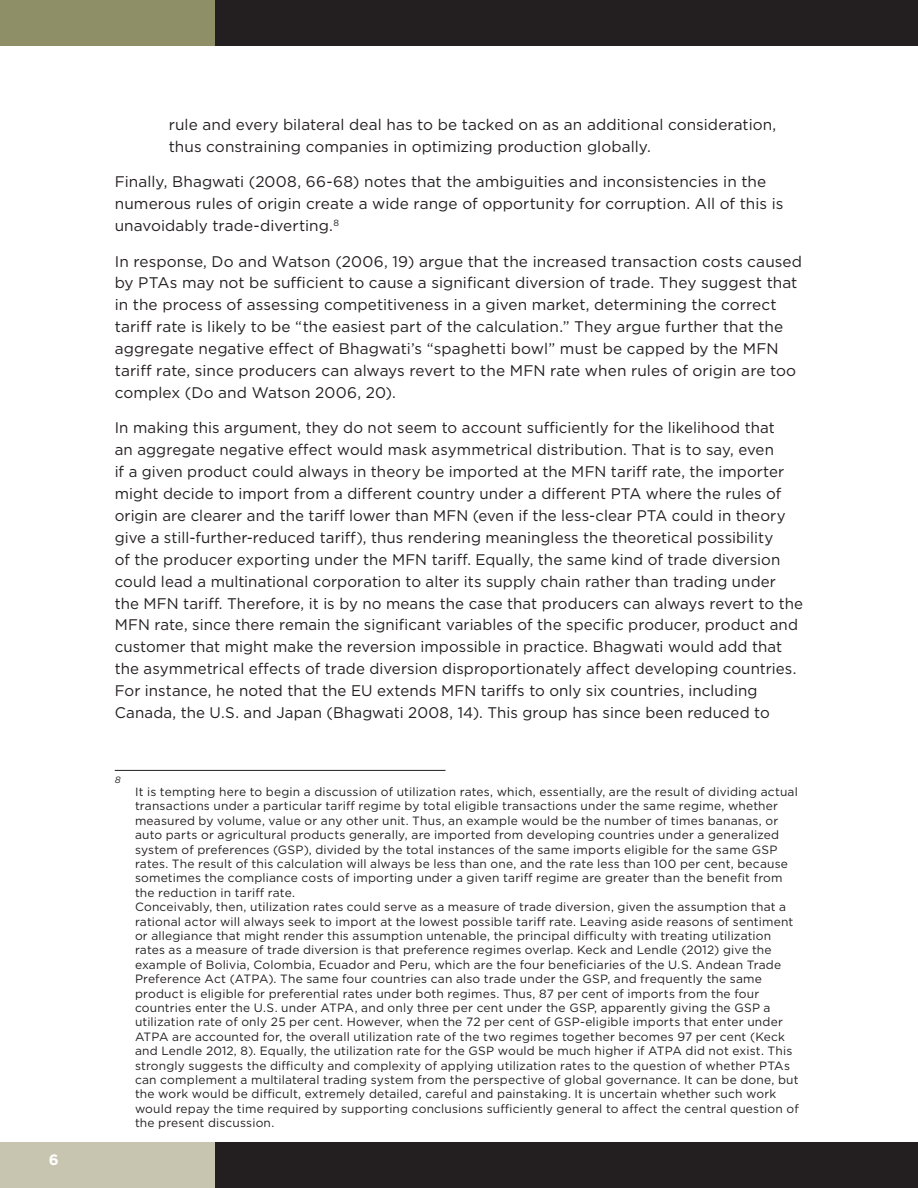
<style>
.page{position:relative;width:918px;height:1188px;background:#fff}
.page>*{position:absolute;margin:0;border:0;box-sizing:border-box;transform-origin:0 0}
.Body{font:15.3px/21.9px "Gotham";letter-spacing:.005em;color:#231f20}
.Body_-_Indent{font:15.3px/21.9px "Gotham";letter-spacing:.005em;color:#231f20}
.t1{font:700 15px "Gotham";color:#fff}
.Footnote{font:12px/14.4px "Gotham";letter-spacing:.015em;color:#231f20}
.Footnote-2{font:italic 9.15px "Gotham";color:#231f20}
</style>
<div class="page">
<div style="left:0;top:1143px;width:215px;height:45px;background:#c7c5af"></div>
<div style="left:0;top:0;width:215px;height:45px;background:#8e8f66"></div>
<div style="left:215px;top:1143px;width:703px;height:45px;background:#231f20"></div>
<div style="left:215px;top:0;width:703px;height:45px;background:#231f20"></div>
<hr style="left:115px;top:770px;width:331px;height:1px;background:#231f20">
<p class="t1" style="left:49px;top:1150px;width:11px">6</p>
<p class="Body_-_Indent" style="left:169px;top:113px;width:609px">rule and every bilateral deal has to be tacked on as an additional consideration, thus constraining companies in optimizing production globally.</p>
<p class="Body" style="left:115px;top:171px;width:670px">Finally, Bhagwati (2008, 66-68) notes that the ambiguities and inconsistencies in the numerous rules of origin create a wide range of opportunity for corruption. All of this is unavoidably trade-diverting.<sup>8</sup></p>
<p class="Body" style="left:115px;top:250px;width:689px">In response, Do and Watson (2006, 19) argue that the increased transaction costs caused by PTAs may not be sufficient to cause a significant diversion of trade. They suggest that in the process of assessing competitiveness in a given market, determining the correct tariff rate is likely to be “the easiest part of the calculation.” They argue further that the aggregate negative effect of Bhagwati’s “spaghetti bowl” must be capped by the MFN tariff rate, since producers can always revert to the MFN rate when rules of origin are too complex (Do and Watson 2006, 20).</p>
<p class="Body" style="left:115px;top:417px;width:690px">In making this argument, they do not seem to account sufficiently for the likelihood that<br>an aggregate negative effect would mask asymmetrical distribution. That is to say, even<br>if a given product could always in theory be imported at the MFN tariff rate, the importer might decide to import from a different country under a different PTA where the rules of origin are clearer and the tariff lower than MFN (even if the less-clear PTA could in theory give a still-further-reduced tariff), thus rendering meaningless the theoretical possibility<br>of the producer exporting under the MFN tariff. Equally, the same kind of trade diversion could lead a multinational corporation to alter its supply chain rather than trading under the MFN tariff. Therefore, it is by no means the case that producers can always revert to the MFN rate, since there remain the significant variables of the specific producer, product and customer that might make the reversion impossible in practice. Bhagwati would add that the asymmetrical effects of trade diversion disproportionately affect developing countries.<br>For instance, he noted that the EU extends MFN tariffs to only six countries, including Canada, the U.S. and Japan (Bhagwati 2008, 14). This group has since been reduced to</p>
<p class="Footnote-2" style="left:115px;top:774px;width:7px">8</p>
<p class="Footnote" style="left:135px;top:784px;width:665px">It is tempting here to begin a discussion of utilization rates, which, essentially, are the result of dividing actual transactions under a particular tariff regime by total eligible transactions under the same regime, whether measured by volume, value or any other unit. Thus, an example would be the number of times bananas, or auto parts or agricultural products generally, are imported from developing countries under a generalized system of preferences (GSP), divided by the total instances of the same imports eligible for the same GSP rates. The result of this calculation will always be less than one, and the rate less than 100 per cent, because sometimes the compliance costs of importing under a given tariff regime are greater than the benefit from the reduction in tariff rate.<br>Conceivably, then, utilization rates could serve as a measure of trade diversion, given the assumption that a rational actor will always seek to import at the lowest possible tariff rate. Leaving aside reasons of sentiment or allegiance that might render this assumption untenable, the principal difficulty with treating utilization rates as a measure of trade diversion is that preference regimes overlap. Keck and Lendle (2012) give the example of Bolivia, Colombia, Ecuador and Peru, which are the four beneficiaries of the U.S. Andean Trade Preference Act (ATPA). The same four countries can also trade under the GSP, and frequently the same product is eligible for preferential rates under both regimes. Thus, 87 per cent of imports from the four countries enter the U.S. under ATPA, and only three per cent under the GSP, apparently giving the GSP a utilization rate of only 25 per cent. However, when the 72 per cent of GSP-eligible imports that enter under ATPA are accounted for, the overall utilization rate of the two regimes together becomes 97 per cent (Keck and Lendle 2012, 8). Equally, the utilization rate for the GSP would be much higher if ATPA did not exist. This strongly suggests the difficulty and complexity of applying utilization rates to the question of whether PTAs can complement a multilateral trading system from the perspective of global governance. It can be done, but the work would be difficult, extremely detailed, careful and painstaking. It is uncertain whether such work would repay the time required by supporting conclusions sufficiently general to affect the central question of the present discussion.</p>
</div>
